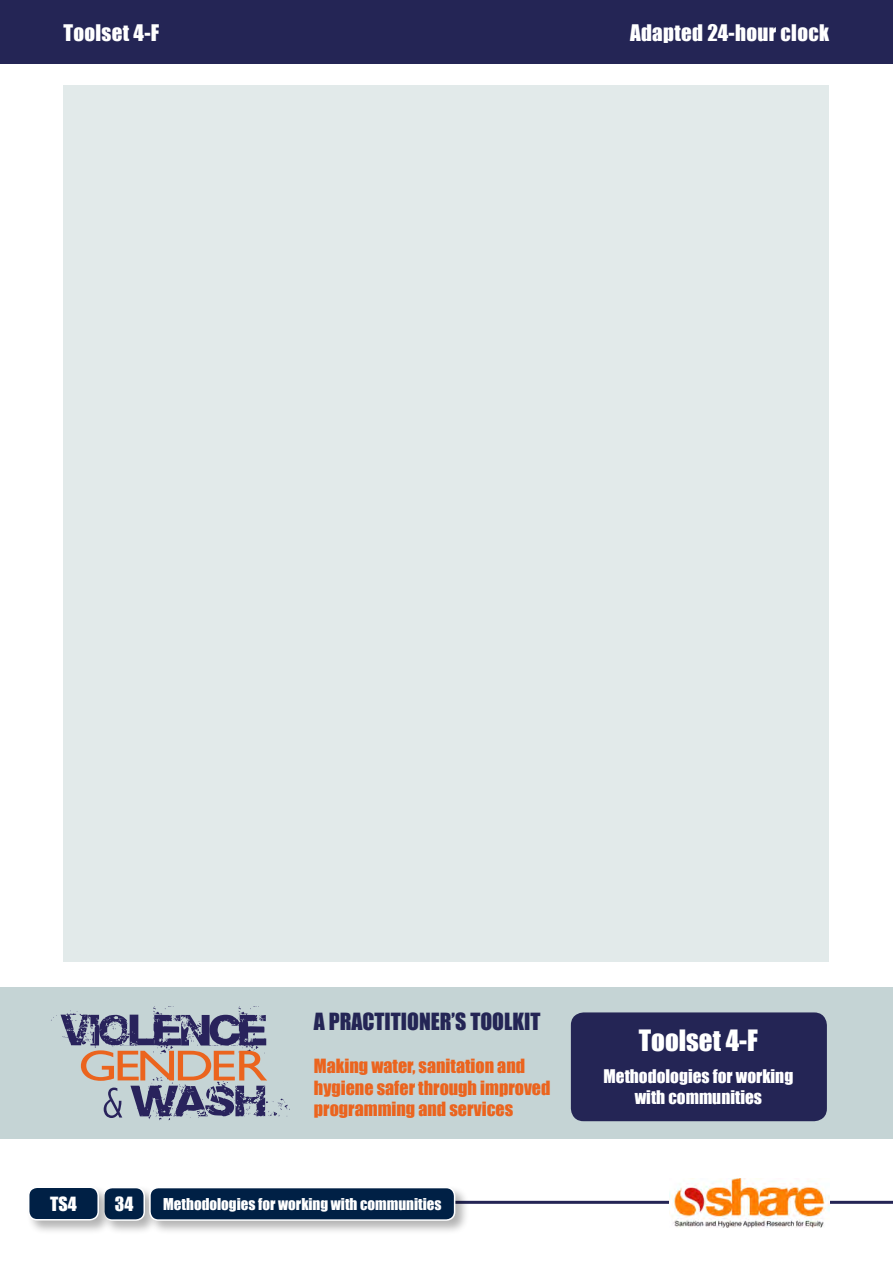
<style>
.page{position:relative;width:893px;height:1263px;background:#fff}
.page>*{position:absolute;margin:0;border:0;box-sizing:border-box;transform-origin:0 0}
.t1{font:43.5px "Gill Sans";letter-spacing:-.075em;color:#eb641e;scale:1.22 1}
.t2{font:27px "Impact";color:#fff}
.t3{font:21.75px "Impact";color:#242555}
.t4{font:21px "Impact";letter-spacing:.015em;color:#fff}
.t5{font:18px/21.6px "Impact";color:#eb641e}
.t6{font:18px "Impact";color:#fff}
.t7{font:17.25px/20.7px "Impact";color:#fff;text-align:center}
.t8{font:15px "Impact";color:#fff}
</style>
<div class="page">
<hr style="left:167px;top:1201px;width:726px;height:3px;background:#242555">
<div style="left:0;top:0;width:893px;height:64px;background:#242555"></div>
<img style="left:669px;top:1178px;width:160px;height:49px">
<div style="left:101px;top:1185px;width:58px;height:50px;background:#000;opacity:.3"></div>
<div style="left:104px;top:1187px;width:40px;height:33px;background:#002045;border-radius:9px"></div>
<div style="left:103px;top:1187px;width:42px;height:34px;border:2px solid #fff;border-radius:9px"></div>
<div style="left:26px;top:1184px;width:87px;height:51px;background:#000;opacity:.3"></div>
<div style="left:29px;top:1187px;width:69px;height:33px;background:#002045;border-radius:9px"></div>
<div style="left:28px;top:1186px;width:71px;height:34px;border:2px solid #fff;border-radius:9px"></div>
<div style="left:0;top:987px;width:893px;height:151px;background:#c5d4d5"></div>
<svg style="left:130px;top:1077px;width:158px;height:43px"></svg>
<svg style="left:51px;top:1006px;width:215px;height:48px"></svg>
<svg style="left:104px;top:1087px;width:18px;height:31px"></svg>
<div style="left:147px;top:1185px;width:323px;height:50px;background:#000;opacity:.3"></div>
<div style="left:150px;top:1187px;width:305px;height:33px;background:#002045;border-radius:9px"></div>
<div style="left:149px;top:1187px;width:306px;height:34px;border:2px solid #fff;border-radius:9px"></div>
<div style="left:64px;top:85px;width:765px;height:876px;background:#e2eaea"></div>
<div style="left:571px;top:1012px;width:256px;height:109px;background:#242555;border-radius:13px"></div>
<p class="t4" style="left:63px;top:17px;width:97px">Toolset 4-F</p>
<p class="t4" style="left:630px;top:17px;width:201px">Adapted 24-hour clock</p>
<h1 class="t1" style="left:78px;top:1040px;width:156px">GENDER</h1>
<p class="t3" style="left:314px;top:1004px;width:228px">A PRACTITIONER’S TOOLKIT</p>
<p class="t5" style="left:314px;top:1055px;width:238px">Making water, sanitation and hygiene safer through improved programming and services</p>
<p class="t6" style="left:50px;top:1189px;width:28px">TS4</p>
<p class="t6" style="left:115px;top:1190px;width:20px">34</p>
<p class="t8" style="left:163px;top:1193px;width:280px">Methodologies for working with communities</p>
<h2 class="t2" style="left:639px;top:1019px;width:121px">Toolset 4-F</h2>
<p class="t7" style="left:603px;top:1066px;width:191px">Methodologies for working with communities</p>
</div>
